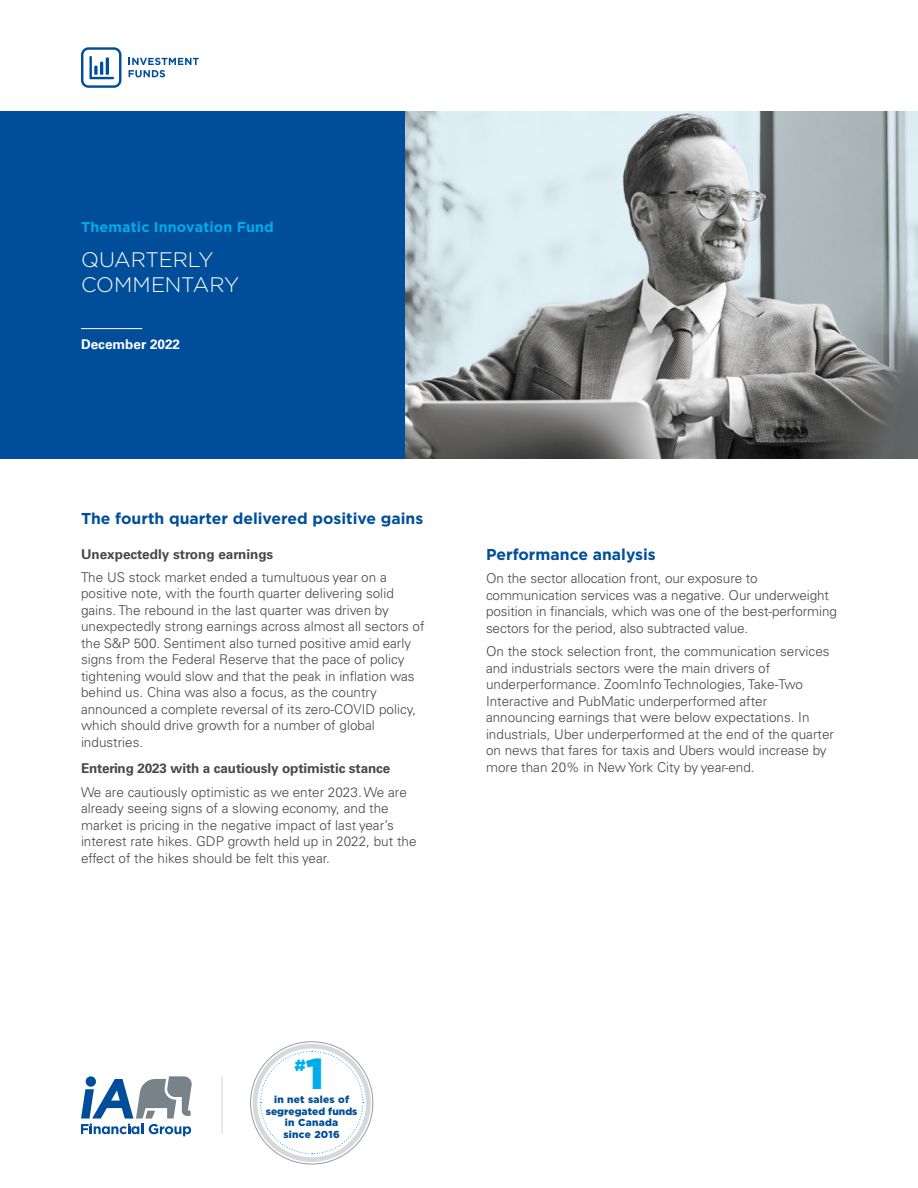
<style>
.page{position:relative;width:918px;height:1188px;background:#fff}
.page>*{position:absolute;margin:0;border:0;box-sizing:border-box;transform-origin:0 0}
.t1{font:900 43.35px "Gotham";color:#00ade8}
.t2{font:300 21px/25.5px "Gotham";letter-spacing:-.01em;color:#fff}
.t3{font:900 16.2px "Gotham";color:#00ade8}
.H2_Top{font:700 15.75px "Gotham";color:#004e9a}
.t4{font:700 14.25px "Gotham";letter-spacing:.015em;color:#00ace8}
.t5{font:300 13.5px/16.5px "Univers LT Pro 45";color:#474747}
.t6{font:700 13.5px "Univers LT Pro 65";letter-spacing:-.01em;color:#474747}
.t7{font:700 13.5px "Univers LT Pro 65";color:#fff}
.t8{font:900 10.2px/11.6px "Gotham";letter-spacing:.025em;color:#004e97;text-align:center}
</style>
<div class="page">
<div style="left:0;top:111px;width:405px;height:347px;background:#004e9a"></div>
<hr style="left:81px;top:328px;width:61px;height:1px;background:#fff">
<img style="left:405px;top:111px;width:513px;height:347px">
<svg style="left:81px;top:1076px;width:111px;height:60px"></svg>
<hr style="left:222px;top:1076px;width:1px;height:58px;background:#cfd3d7">
<div style="left:253px;top:1044px;width:118px;height:118px;border:5px solid #d7d8dd;border-radius:50%"></div>
<svg style="left:260px;top:1051px;width:104px;height:104px"></svg>
<svg style="left:81px;top:47px;width:40px;height:41px"></svg>
<svg style="left:129px;top:58px;width:70px;height:19px"></svg>
<h1 class="t4" style="left:81px;top:217px;width:194px">Thematic Innovation Fund</h1>
<h1 class="t2" style="left:81px;top:246px;width:160px">QUARTERLY<br>COMMENTARY</h1>
<p class="t7" style="left:81px;top:335px;width:101px">December 2022</p>
<h2 class="H2_Top" style="left:81px;top:508px;width:344px">The fourth quarter delivered positive gains</h2>
<h4 class="t6" style="left:81px;top:544px;width:194px">Unexpectedly strong earnings</h4>
<p class="t5" style="left:81px;top:568px;width:345px">The US stock market ended a tumultuous year on a positive note, with the fourth quarter delivering solid gains. The rebound in the last quarter was driven by unexpectedly strong earnings across almost all sectors of the S&amp;P 500. Sentiment also turned positive amid early signs from the Federal Reserve that the pace of policy tightening would slow and that the peak in inflation was behind us. China was also a focus, as the country announced a complete reversal of its zero-COVID policy, which should drive growth for a number of global industries.</p>
<h4 class="t6" style="left:81px;top:759px;width:311px">Entering 2023 with a cautiously optimistic stance</h4>
<p class="t5" style="left:81px;top:783px;width:337px">We are cautiously optimistic as we enter 2023. We are already seeing signs of a slowing economy, and the market is pricing in the negative impact of last year’s interest rate hikes. GDP growth held up in 2022, but the effect of the hikes should be felt this year.</p>
<h2 class="H2_Top" style="left:486px;top:544px;width:171px">Performance analysis</h2>
<p class="t5" style="left:486px;top:570px;width:352px">On the sector allocation front, our exposure to communication services was a negative. Our underweight position in financials, which was one of the best-performing sectors for the period, also subtracted value.</p>
<p class="t5" style="left:486px;top:643px;width:350px">On the stock selection front, the communication services and industrials sectors were the main drivers of underperformance. ZoomInfo Technologies, Take-Two Interactive and PubMatic underperformed after announcing earnings that were below expectations. In industrials, Uber underperformed at the end of the quarter on news that fares for taxis and Ubers would increase by more than 20% in New York City by year-end.</p>
<p class="t3" style="left:294px;top:1054px;width:13px">#</p>
<p class="t1" style="left:306px;top:1044px;width:20px">1</p>
<p class="t8" style="left:266px;top:1094px;width:93px">in net sales of segregated funds in Canada<br>since 2016</p>
</div>
